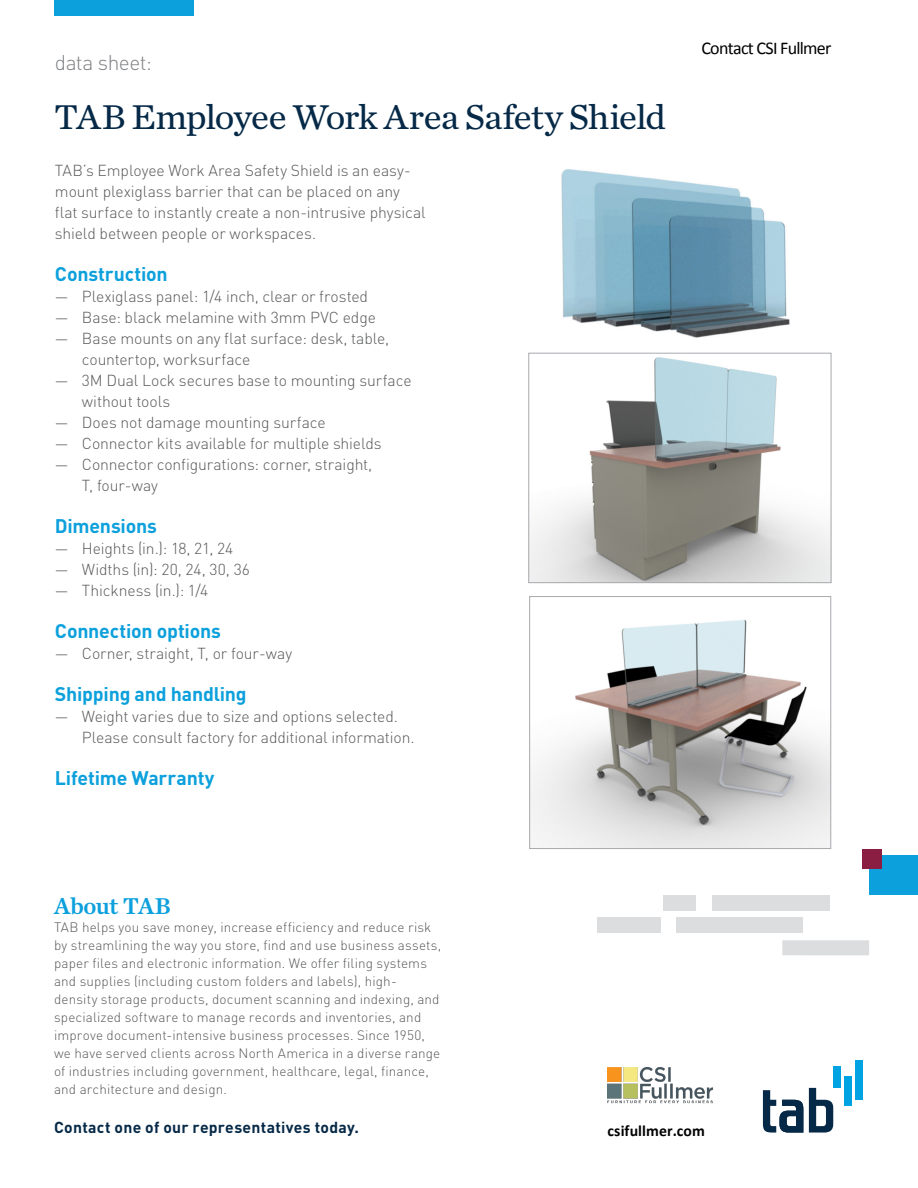
<style>
.page{position:relative;width:918px;height:1188px;background:#fff}
.page>*{position:absolute;margin:0;border:0;box-sizing:border-box;transform-origin:0 0}
.t1{font:36px "Chronicle Text G2";letter-spacing:-.025em;color:#052947}
.t2{font:24px "Chronicle Text G2 Semi";letter-spacing:-.02em;color:#0ca0dc}
.t3{font:300 21px "DIN Pro";letter-spacing:-.025em;color:#808285}
.t4{font:700 19.5px "DIN Pro";letter-spacing:-.01em;color:#0ca0dc}
.t5{font:18px "Calibri";letter-spacing:-.04em;color:#000}
.t6{font:300 15.75px/21px "DIN Pro";letter-spacing:-.005em;color:#57585a}
.t7{font:700 15.75px "DIN Pro";letter-spacing:.015em;color:#052947}
.t8{font:700 15.75px "Calibri";letter-spacing:.005em;color:#000}
.t9{font:300 13.5px/18px "DIN Pro";letter-spacing:.01em;color:#57585a}
</style>
<div class="page">
<img style="left:534px;top:169px;width:298px;height:194px">
<div style="left:54px;top:0;width:140px;height:16px;background:#0ca0dc"></div>
<svg style="left:763px;top:1090px;width:40px;height:43px"></svg>
<svg style="left:809px;top:1088px;width:24px;height:45px"></svg>
<div style="left:833px;top:1066px;width:7px;height:22px;background:#00a3e2"></div>
<div style="left:844px;top:1076px;width:7px;height:30px;background:#00a3e2"></div>
<div style="left:855px;top:1060px;width:7px;height:40px;background:#00a3e2"></div>
<div style="left:869px;top:856px;width:49px;height:39px;background:#0ca0dc"></div>
<div style="left:663px;top:895px;width:33px;height:15px;background:#dcdddf"></div>
<div style="left:712px;top:895px;width:117px;height:15px;background:#dcdddf"></div>
<svg style="left:782px;top:940px;width:87px;height:15px"></svg>
<div style="left:597px;top:918px;width:64px;height:15px;background:#dcdddf"></div>
<div style="left:676px;top:918px;width:127px;height:15px;background:#dcdddf"></div>
<div style="left:863px;top:850px;width:19px;height:19px;background:#8a1d42"></div>
<img style="left:530px;top:355px;width:299px;height:226px">
<div style="left:528px;top:353px;width:303px;height:230px;border:1px solid #a8a9ad"></div>
<img style="left:531px;top:620px;width:298px;height:227px">
<div style="left:529px;top:596px;width:302px;height:253px;border:1px solid #a8a9ad"></div>
<img style="left:608px;top:1068px;width:105px;height:36px">
<p class="t3" style="left:55px;top:46px;width:99px">data sheet:</p>
<p class="t1" style="left:54px;top:90px;width:613px">TAB Employee Work Area Safety Shield</p>
<p class="t6" style="left:55px;top:159px;width:372px">TAB’s Employee Work Area Safety Shield is an easy&shy;mount plexiglass barrier that can be placed on any flat surface to instantly create a non-intrusive physical shield between people or workspaces.</p>
<p class="t4" style="left:55px;top:258px;width:114px">Construction</p>
<p class="t6" style="left:55px;top:285px;width:315px">— Plexiglass panel: 1/4 inch, clear or frosted</p>
<p class="t6" style="left:55px;top:306px;width:323px">— Base: black melamine with 3mm PVC edge</p>
<p class="t6" style="left:82px;top:327px;width:309px;text-indent:-27px">— Base mounts on any flat surface: desk, table, countertop, worksurface</p>
<p class="t6" style="left:82px;top:369px;width:331px;text-indent:-27px">— 3M Dual Lock secures base to mounting surface without tools</p>
<p class="t6" style="left:55px;top:411px;width:272px">— Does not damage mounting surface</p>
<p class="t6" style="left:55px;top:432px;width:328px">— Connector kits available for multiple shields</p>
<p class="t6" style="left:82px;top:453px;width:292px;text-indent:-27px">— Connector configurations: corner, straight,<br>T, four-way</p>
<p class="t4" style="left:55px;top:510px;width:104px">Dimensions</p>
<p class="t6" style="left:55px;top:537px;width:180px">— Heights (in.): 18, 21, 24</p>
<p class="t6" style="left:55px;top:558px;width:197px">— Widths (in): 20, 24, 30, 36</p>
<p class="t6" style="left:55px;top:579px;width:155px">— Thickness (in.): 1/4</p>
<p class="t4" style="left:55px;top:615px;width:168px">Connection options</p>
<p class="t6" style="left:55px;top:642px;width:239px">— Corner, straight, T, or four-way</p>
<p class="t4" style="left:55px;top:678px;width:193px">Shipping and handling</p>
<p class="t6" style="left:82px;top:705px;width:334px;text-indent:-27px">— Weight varies due to size and options selected.<br>Please consult factory for additional information.</p>
<p class="t4" style="left:55px;top:762px;width:161px">Lifetime Warranty</p>
<p class="t5" style="left:701px;top:37px;width:132px">Contact CSI Fullmer</p>
<p class="t2" style="left:54px;top:887px;width:118px">About TAB</p>
<p class="t9" style="left:54px;top:916px;width:389px">TAB helps you save money, increase efficiency and reduce risk by streamlining the way you store, find and use business assets, paper files and electronic information. We offer filing systems and supplies (including custom folders and labels), high&shy;density storage products, document scanning and indexing, and specialized software to manage records and inventories, and improve document-intensive business processes. Since 1950, we have served clients across North America in a diverse range of industries including government, healthcare, legal, finance, and architecture and design.</p>
<p class="t7" style="left:54px;top:1114px;width:306px">Contact one of our representatives today.</p>
<p class="t8" style="left:608px;top:1121px;width:99px">csifullmer.com</p>
</div>
